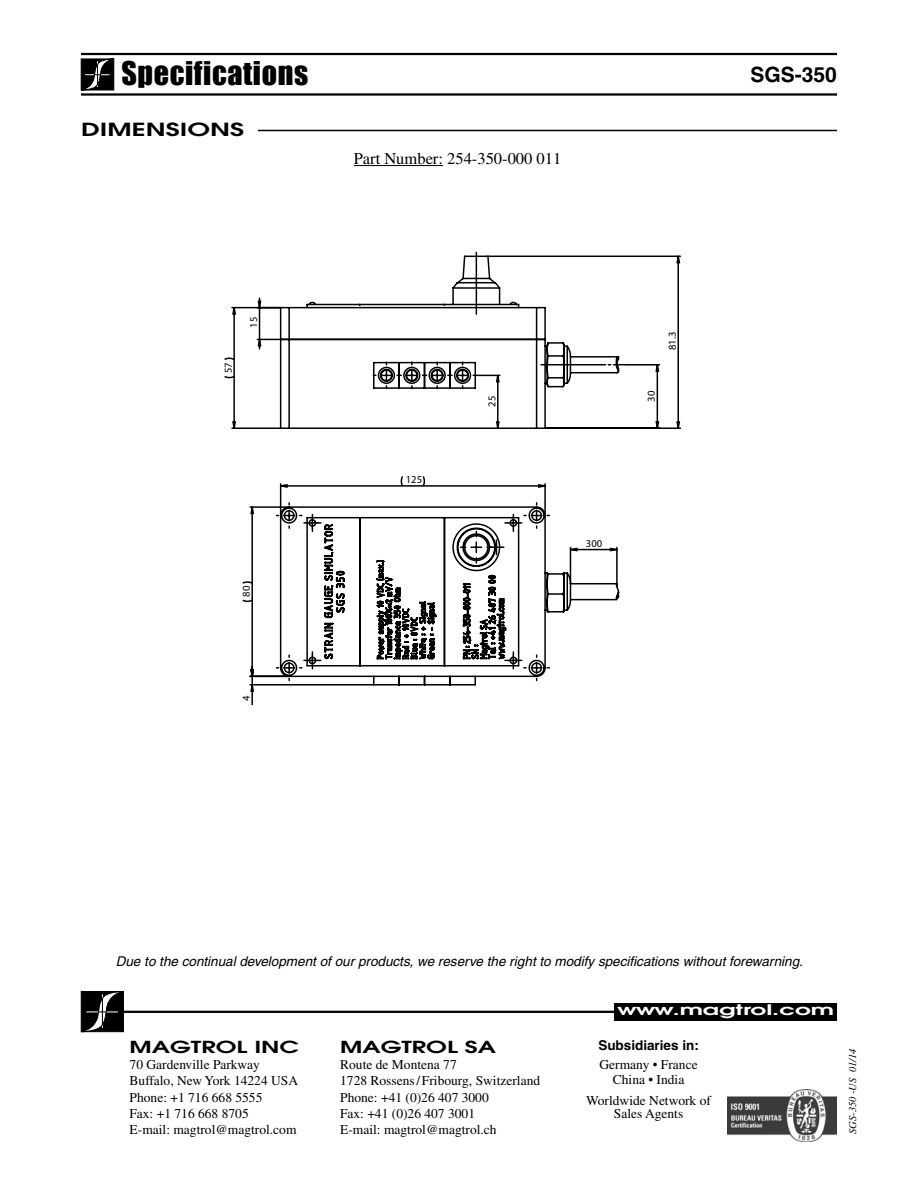
<style>
.page{position:relative;width:918px;height:1188px;background:#fff}
.page>*{position:absolute;margin:0;border:0;box-sizing:border-box;transform-origin:0 0}
.t1{font:30px "Impact";letter-spacing:.02em;color:#000}
.t2{font:700 21px "Helvetica";color:#000}
.t3{font:600 18px "Avant Garde";color:#000;scale:1.5 1}
.t4{font:16.5px "Times";color:#000}
.t5{font:600 16.5px "Avant Garde";color:#000;scale:1.5 1}
.t6{font:600 14.55px "Avant Garde";color:#fff;scale:1.7 1}
.t7{font:13.5px/16.2px "Times";color:#000}
.t8{font:italic 13.5px "Helvetica";color:#000}
.t9{font:700 13.5px "Helvetica";color:#000}
.t10{font:10.65px "SW Isop 3";color:#000}
.t11{font:italic 10.5px "Times";color:#000}
</style>
<div class="page">
<hr style="left:81px;top:53px;width:756px;height:2px;background:#000">
<hr style="left:81px;top:93px;width:756px;height:3px;background:#000">
<svg style="left:81px;top:59px;width:33px;height:31px"></svg>
<svg style="left:81px;top:991px;width:43px;height:41px"></svg>
<hr style="left:121px;top:1011px;width:503px;height:2px;background:#000">
<div style="left:614px;top:1003px;width:223px;height:17px;background:#000"></div>
<img style="left:727px;top:1090px;width:110px;height:52px">
<hr style="left:258px;top:130px;width:579px;height:1px;background:#000">
<hr style="left:251px;top:685px;width:2px;height:20px;background:#000">
<svg style="left:224px;top:252px;width:457px;height:441px"></svg>
<svg style="left:279px;top:505px;width:341px;height:181px"></svg>
<svg style="left:279px;top:255px;width:341px;height:175px"></svg>
<hr style="left:354px;top:165px;width:89px;height:1px;background:#000">
<h1 class="t1" style="left:122px;top:50px;width:188px">SPECIFICATIONS</h1>
<h3 class="t3" style="left:81px;top:117px;width:110px">DIMENSIONS</h3>
<p class="t4" style="left:354px;top:149px;width:209px">Part Number: 254-350-000 011</p>
<p class="t10" style="left:222px;top:373px;width:12px;rotate:-90deg">57</p>
<p class="t10" style="left:247px;top:328px;width:12px;rotate:-90deg">15</p>
<p class="t10" style="left:240px;top:597px;width:12px;rotate:-90deg">80</p>
<p class="t10" style="left:240px;top:701px;width:7px;rotate:-90deg">4</p>
<p class="t10" style="left:406px;top:473px;width:18px">125</p>
<p class="t10" style="left:485px;top:407px;width:12px;rotate:-90deg">25</p>
<p class="t10" style="left:666px;top:350px;width:20px;rotate:-90deg">81.3</p>
<p class="t10" style="left:645px;top:402px;width:12px;rotate:-90deg">30</p>
<p class="t10" style="left:586px;top:537px;width:18px">300</p>
<h2 class="t2" style="left:751px;top:62px;width:88px">SGS-350</h2>
<p class="t8" style="left:116px;top:953px;width:689px">Due to the continual development of our products, we reserve the right to modify specifications without forewarning.</p>
<p class="t6" style="left:617px;top:1000px;width:129px">WWW.MAGTROL.COM</p>
<p class="t5" style="left:130px;top:1036px;width:114px">MAGTROL INC</p>
<p class="t7" style="left:130px;top:1057px;width:170px">70 Gardenville Parkway<br>Buffalo, New York 14224 USA<br>Phone: +1 716 668 5555<br>Fax: +1 716 668 8705<br>E-mail: magtrol@magtrol.com</p>
<p class="t9" style="left:598px;top:1037px;width:102px">Subsidiaries in:</p>
<p class="t7" style="left:599px;top:1056px;width:100px;line-height:15.8px;text-align:center">Germany • France<br>China • India</p>
<p class="t7" style="left:586px;top:1093px;width:126px;line-height:13.5px;text-align:center">Worldwide Network of<br>Sales Agents</p>
<p class="t5" style="left:340px;top:1036px;width:95px">MAGTROL SA</p>
<p class="t7" style="left:340px;top:1057px;width:202px">Route de Montena 77<br>1728 Rossens/Fribourg, Switzerland<br>Phone: +41 (0)26 407 3000<br>Fax: +41 (0)26 407 3001<br>E-mail: magtrol@magtrol.ch</p>
<p class="t11" style="left:847px;top:1134px;width:87px;rotate:-90deg">SGS-350 -US 01/14</p>
</div>
